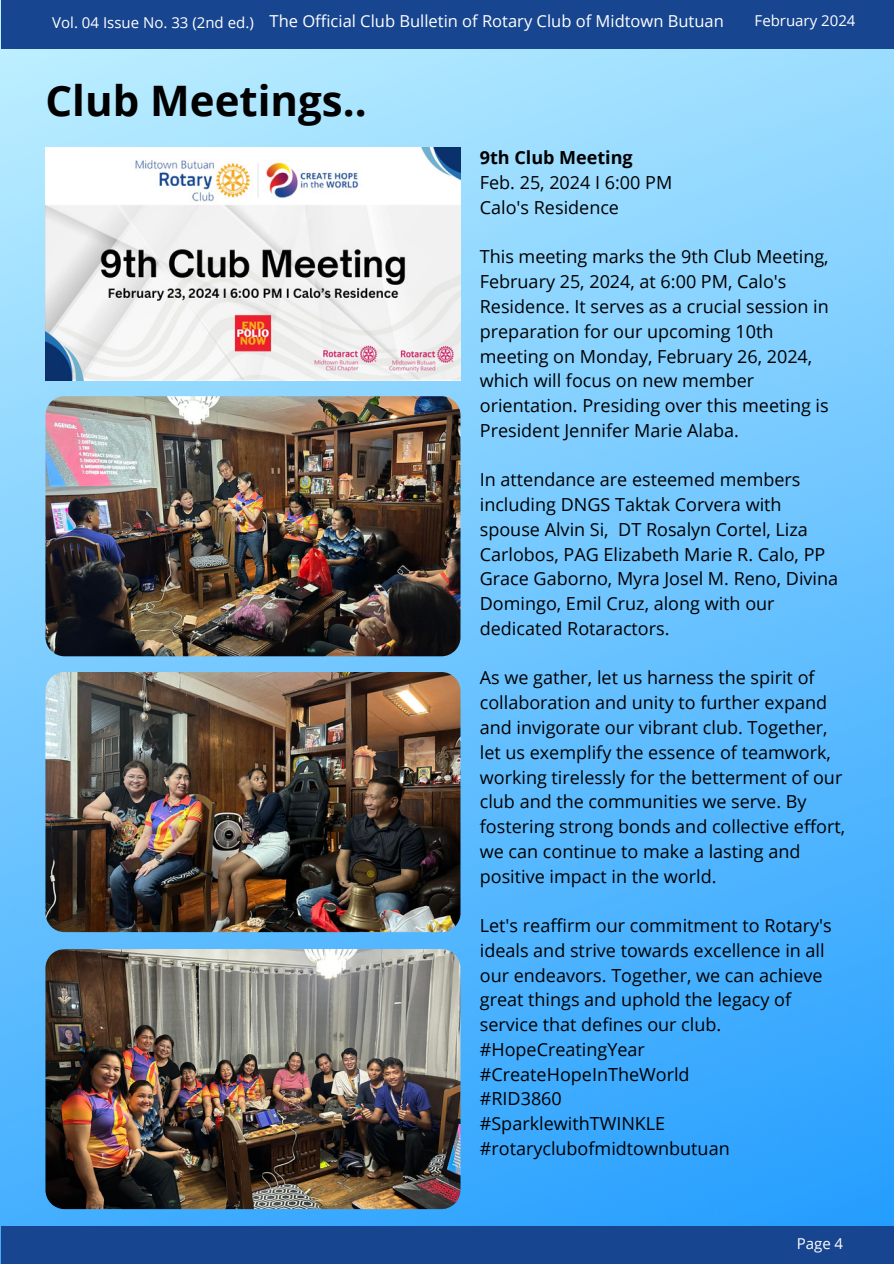
<style>
.page{position:relative;width:894px;height:1264px;background:#fff}
.page>*{position:absolute;margin:0;border:0;box-sizing:border-box;transform-origin:0 0}
.t1{font:700 42px "Open Sans";color:#000}
.t2{font:18px/24.8px "Open Sans";color:#000}
.t3{font:16.5px "Open Sans";color:#fff}
.t4{font:15px "Open Sans";color:#fff}
.s1{font-weight:700}
</style>
<div class="page">
<img style="left:0;top:0;width:893px;height:1263px">
<div style="left:2px;top:1225px;width:891px;height:38px;background:#17458f"></div>
<div style="left:2px;top:0;width:891px;height:49px;background:#17458f"></div>
<img style="left:45px;top:396px;width:415px;height:260px">
<img style="left:45px;top:147px;width:416px;height:233px">
<img style="left:45px;top:672px;width:415px;height:260px">
<img style="left:45px;top:949px;width:415px;height:260px">
<p class="t4" style="left:52px;top:12px;width:203px">Vol. 04 Issue No. 33 (2nd ed.)</p>
<h2 class="t3" style="left:269px;top:9px;width:455px">The Official Club Bulletin of Rotary Club of Midtown Butuan</h2>
<h1 class="t4" style="left:754px;top:10px;width:102px">February 2024</h1>
<h2 class="t1" style="left:45px;top:71px;width:323px">Club Meetings..</h2>
<h2 class="t2" style="left:479px;top:145px;width:194px"><span class="s1">9th Club Meeting<br></span>Feb. 25, 2024 I 6:00 PM<br>Calo's Residence</h2>
<h2 class="t2" style="left:479px;top:244px;width:350px">This meeting marks the 9th Club Meeting, February 25, 2024, at 6:00 PM, Calo's Residence. It serves as a crucial session in preparation for our upcoming 10th meeting on Monday, February 26, 2024, which will focus on new member orientation. Presiding over this meeting is President Jennifer Marie Alaba.</h2>
<h2 class="t2" style="left:479px;top:467px;width:360px">In attendance are esteemed members including DNGS Taktak Corvera with spouse Alvin Si, DT Rosalyn Cortel, Liza Carlobos, PAG Elizabeth Marie R. Calo, PP Grace Gaborno, Myra Josel M. Reno, Divina Domingo, Emil Cruz, along with our dedicated Rotaractors.</h2>
<h2 class="t2" style="left:479px;top:665px;width:367px">As we gather, let us harness the spirit of collaboration and unity to further expand and invigorate our vibrant club. Together, let us exemplify the essence of teamwork, working tirelessly for the betterment of our club and the communities we serve. By fostering strong bonds and collective effort, we can continue to make a lasting and positive impact in the world.</h2>
<p class="t2" style="left:479px;top:912px;width:353px">Let's reaffirm our commitment to Rotary's ideals and strive towards excellence in all our endeavors. Together, we can achieve great things and uphold the legacy of service that defines our club. #HopeCreatingYear #CreateHopeInTheWorld<br>#RID3860<br>#SparklewithTWINKLE #rotaryclubofmidtownbutuan</p>
<p class="t4" style="left:796px;top:1232px;width:48px">Page 4</p>
</div>
